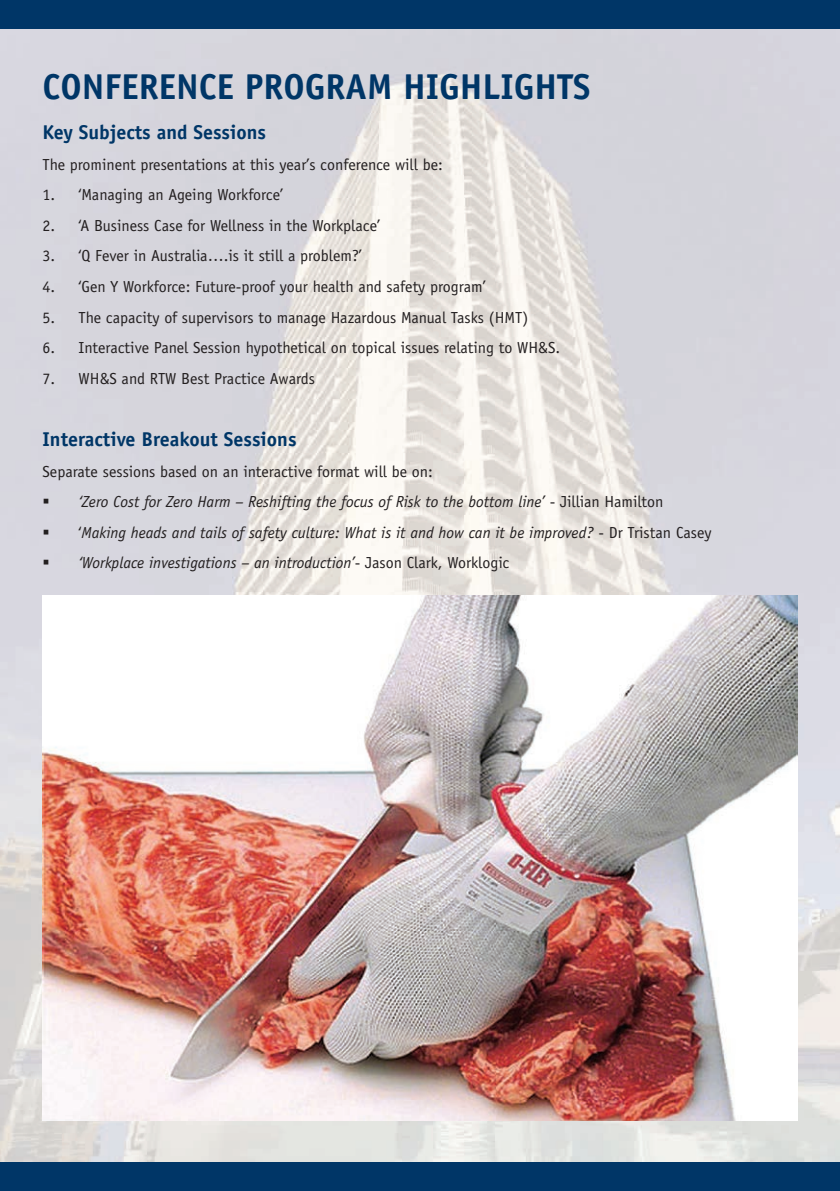
<style>
.page{position:relative;width:840px;height:1191px;background:#fff}
.page>*{position:absolute;margin:0;border:0;box-sizing:border-box;transform-origin:0 0}
.t1{font:700 36px "Officina Sans";color:#003667}
.t2{font:700 20px "Officina Sans";color:#003667}
.t3{font:16px "Officina Sans";color:#231f20}
.t4{font:italic 16px "Officina Sans";color:#231f20}
.s1{font-style:normal}
</style>
<div class="page">
<img style="left:0;top:28px;width:839px;height:1134px">
<div style="left:0;top:0;width:839px;height:28px;background:#003667"></div>
<div style="left:0;top:1162px;width:839px;height:29px;background:#003667"></div>
<img style="left:43px;top:595px;width:754px;height:525px">
<svg style="left:50px;top:507px;width:16px;height:1px"></svg>
<svg style="left:50px;top:538px;width:16px;height:1px"></svg>
<svg style="left:50px;top:568px;width:16px;height:1px"></svg>
<p class="t1" style="left:43px;top:64px;width:549px">CONFERENCE PROGRAM HIGHLIGHTS</p>
<p class="t2" style="left:43px;top:120px;width:225px">Key Subjects and Sessions</p>
<p class="t3" style="left:43px;top:155px;width:401px">The prominent presentations at this year’s conference will be:</p>
<p class="t3" style="left:43px;top:186px;width:242px">1. ‘Managing an Ageing Workforce’</p>
<p class="t3" style="left:43px;top:216px;width:339px">2. ‘A Business Case for Wellness in the Workplace’</p>
<p class="t3" style="left:43px;top:247px;width:320px">3. ‘Q Fever in Australia….is it still a problem?’</p>
<p class="t3" style="left:43px;top:277px;width:444px">4. ‘Gen Y Workforce: Future-proof your health and safety program’</p>
<p class="t3" style="left:43px;top:308px;width:487px">5. The capacity of supervisors to manage Hazardous Manual Tasks (HMT)</p>
<p class="t3" style="left:43px;top:338px;width:519px">6. Interactive Panel Session hypothetical on topical issues relating to WH&amp;S.</p>
<p class="t3" style="left:43px;top:369px;width:274px">7. WH&amp;S and RTW Best Practice Awards</p>
<p class="t2" style="left:43px;top:427px;width:255px">Interactive Breakout Sessions</p>
<p class="t3" style="left:43px;top:462px;width:392px">Separate sessions based on an interactive format will be on:</p>
<p class="t4" style="left:43px;top:492px;width:622px">▪ ‘Zero Cost for Zero Harm – Reshifting the focus of Risk to the bottom line’ <span class="s1">- Jillian Hamilton</span></p>
<p class="t4" style="left:43px;top:523px;width:670px">▪ <span class="s1">‘</span>Making heads and tails of safety culture: What is it and how can it be improved? <span class="s1">- Dr Tristan Casey</span></p>
<p class="t4" style="left:43px;top:553px;width:468px">▪ ‘Workplace investigations – an introduction’<span class="s1">- Jason Clark, Worklogic</span></p>
</div>
